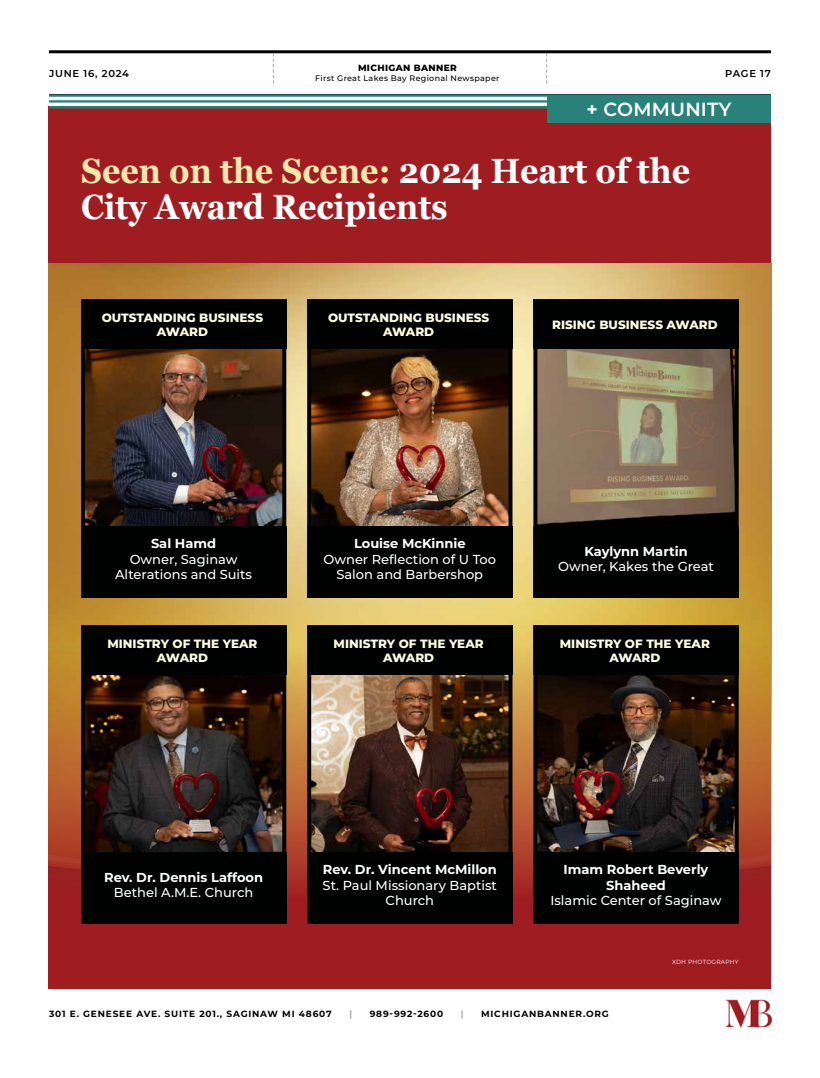
<style>
.page{position:relative;width:820px;height:1078px;background:#fff}
.page>*{position:absolute;margin:0;border:0;box-sizing:border-box;transform-origin:0 0}
.t1{font:700 35px/36px "Georgia";color:#fff;scale:.92 1}
.t2{font:600 19px "Montserrat";letter-spacing:.01em;color:#fff}
.t3{font:500 13px/15.6px "Montserrat";color:#fff;text-align:center}
.t4{font:700 13px/15.6px "Montserrat";color:#fff;text-align:center}
.t5{font:800 12px/14.4px "Montserrat";color:#fdfbe1;text-align:center}
.t6{font:600 10px "Montserrat";letter-spacing:.075em;color:#000101}
.t7{font:700 9px "Montserrat";letter-spacing:.09em;color:#000}
.t8{font:800 9px "Montserrat";letter-spacing:.04em;color:#000101}
.t9{font:700 9px "Montserrat";color:#aaaaab}
.t10{font:500 8px "Montserrat";letter-spacing:.04em;color:#000101}
.t11{font:6px "Montserrat";letter-spacing:.03em;color:#fff}
.s1{font-weight:700}
.s2{color:#f5e8af}
</style>
<div class="page">
<hr style="left:49px;top:50px;width:721px;height:3px;background:#000">
<img style="left:725px;top:999px;width:47px;height:29px">
<svg style="left:546px;top:53px;width:1px;height:31px"></svg>
<svg style="left:273px;top:53px;width:1px;height:31px"></svg>
<div style="left:49px;top:106px;width:721px;height:882px;background:#9f1d20"></div>
<img style="left:49px;top:264px;width:721px;height:660px">
<img style="left:86px;top:348px;width:195px;height:177px">
<div style="left:81px;top:299px;width:205px;height:249px;border:4px solid #000101"></div>
<div style="left:81px;top:525px;width:205px;height:72px;background:#000101"></div>
<div style="left:81px;top:299px;width:205px;height:49px;background:#000101"></div>
<img style="left:312px;top:348px;width:195px;height:177px">
<div style="left:307px;top:299px;width:205px;height:253px;border:4px solid #000101"></div>
<div style="left:307px;top:525px;width:205px;height:72px;background:#000101"></div>
<div style="left:307px;top:299px;width:205px;height:49px;background:#000101"></div>
<img style="left:538px;top:348px;width:195px;height:177px">
<div style="left:533px;top:299px;width:205px;height:253px;border:4px solid #000101"></div>
<div style="left:533px;top:525px;width:205px;height:72px;background:#000101"></div>
<div style="left:533px;top:299px;width:205px;height:49px;background:#000101"></div>
<img style="left:86px;top:674px;width:195px;height:177px">
<div style="left:81px;top:625px;width:205px;height:253px;border:4px solid #000101"></div>
<div style="left:81px;top:851px;width:205px;height:72px;background:#000101"></div>
<div style="left:81px;top:625px;width:205px;height:49px;background:#000101"></div>
<img style="left:312px;top:674px;width:195px;height:177px">
<div style="left:307px;top:625px;width:205px;height:253px;border:4px solid #000101"></div>
<div style="left:307px;top:851px;width:205px;height:72px;background:#000101"></div>
<div style="left:307px;top:625px;width:205px;height:49px;background:#000101"></div>
<img style="left:538px;top:674px;width:195px;height:177px">
<div style="left:533px;top:628px;width:205px;height:253px;border:4px solid #000101"></div>
<div style="left:533px;top:851px;width:205px;height:72px;background:#000101"></div>
<div style="left:533px;top:625px;width:205px;height:49px;background:#000101"></div>
<hr style="left:49px;top:94px;width:721px;height:3px;background:#28817b">
<hr style="left:49px;top:100px;width:721px;height:3px;background:#28817b">
<hr style="left:49px;top:106px;width:721px;height:2px;background:#28817b">
<div style="left:547px;top:96px;width:223px;height:27px;background:#28817b"></div>
<p class="t8" style="left:358px;top:62px;width:100px">MICHIGAN BANNER</p>
<p class="t10" style="left:315px;top:73px;width:186px">First Great Lakes Bay Regional Newspaper</p>
<p class="t6" style="left:49px;top:66px;width:82px">JUNE 16, 2024</p>
<p class="t6" style="left:724px;top:66px;width:47px">PAGE 17</p>
<h2 class="t2" style="left:586px;top:95px;width:146px"><span class="s1">+</span> COMMUNITY</h2>
<h1 class="t1" style="left:81px;top:153px;width:663px"><span class="s2">Seen on the Scene:</span> 2024 Heart of the<br>City Award Recipients</h1>
<p class="t5" style="left:102px;top:309px;width:163px">OUTSTANDING BUSINESS<br>AWARD</p>
<p class="t5" style="left:328px;top:309px;width:163px">OUTSTANDING BUSINESS<br>AWARD</p>
<p class="t5" style="left:552px;top:317px;width:167px">RISING BUSINESS AWARD</p>
<p class="t4" style="left:151px;top:535px;width:67px">Sal Hamd</p>
<p class="t3" style="left:115px;top:550px;width:138px">Owner, Saginaw<br>Alterations and Suits</p>
<p class="t5" style="left:107px;top:635px;width:151px">MINISTRY OF THE YEAR<br>AWARD</p>
<p class="t4" style="left:354px;top:535px;width:113px">Louise McKinnie</p>
<p class="t3" style="left:323px;top:550px;width:174px">Owner Reflection of U Too<br>Salon and Barbershop</p>
<p class="t5" style="left:333px;top:635px;width:151px">MINISTRY OF THE YEAR<br>AWARD</p>
<p class="t4" style="left:584px;top:542px;width:105px">Kaylynn Martin</p>
<p class="t3" style="left:558px;top:558px;width:157px">Owner, Kakes the Great</p>
<p class="t5" style="left:559px;top:635px;width:151px">MINISTRY OF THE YEAR<br>AWARD</p>
<p class="t4" style="left:104px;top:868px;width:160px">Rev. Dr. Dennis Laffoon</p>
<p class="t3" style="left:114px;top:884px;width:141px">Bethel A.M.E. Church</p>
<p class="t4" style="left:323px;top:860px;width:175px">Rev. Dr. Vincent McMillon</p>
<p class="t3" style="left:322px;top:876px;width:176px">St. Paul Missionary Baptist<br>Church</p>
<p class="t4" style="left:563px;top:860px;width:146px">Imam Robert Beverly<br>Shaheed</p>
<p class="t3" style="left:550px;top:892px;width:173px">Islamic Center of Saginaw</p>
<p class="t11" style="left:672px;top:957px;width:68px">XDH PHOTOGRAPHY</p>
<p class="t7" style="left:49px;top:1006px;width:284px">301 E. GENESEE AVE. SUITE 201., SAGINAW MI 48607</p>
<p class="t9" style="left:349px;top:1006px;width:4px">|</p>
<p class="t7" style="left:369px;top:1006px;width:75px">989-992-2600</p>
<p class="t9" style="left:460px;top:1006px;width:4px">|</p>
<p class="t7" style="left:481px;top:1006px;width:129px">MICHIGANBANNER.ORG</p>
</div>
